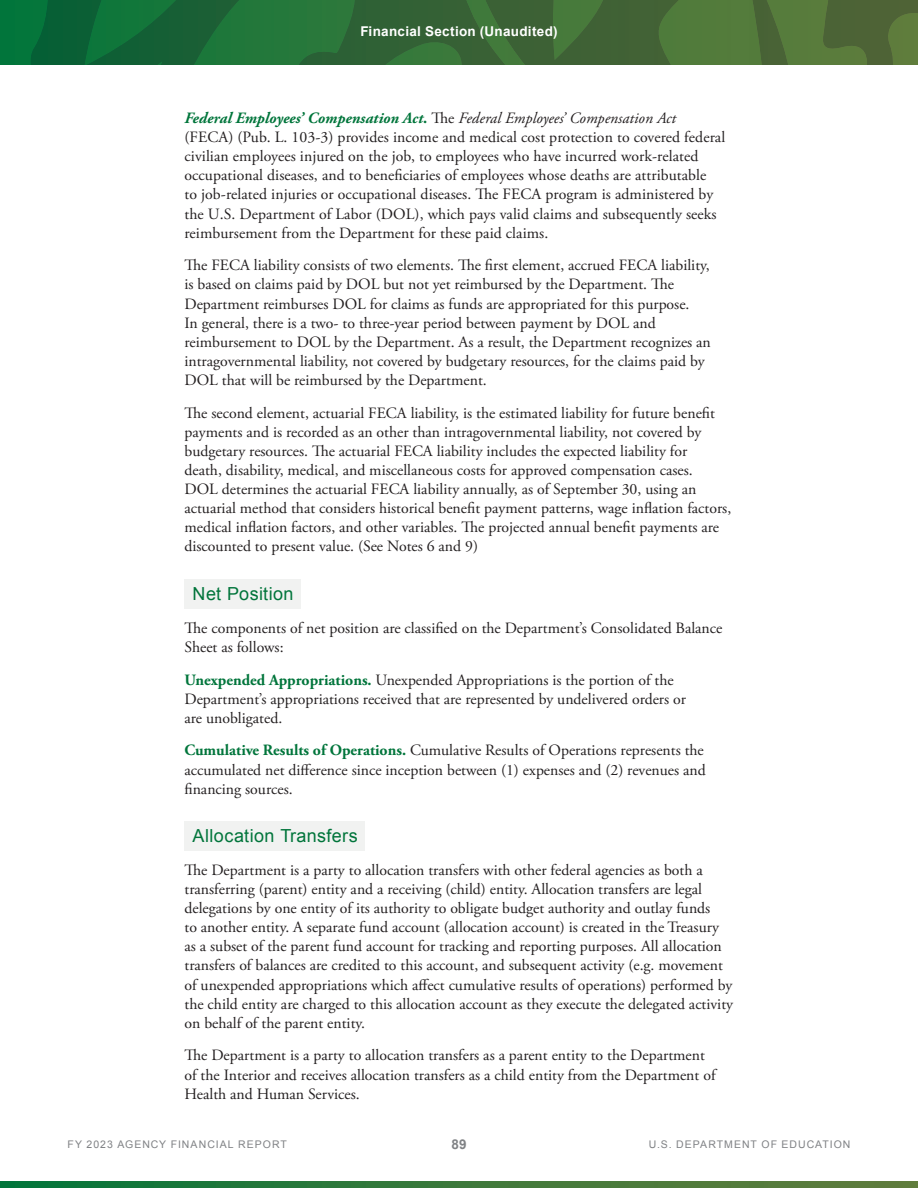
<style>
.page{position:relative;width:918px;height:1188px;background:#fff}
.page>*{position:absolute;margin:0;border:0;box-sizing:border-box;transform-origin:0 0}
.t1{font:18px "Arial";letter-spacing:.02em;color:#01753b}
.t2{font:15.75px/19px "Adobe Garamond Pro";color:#231f20}
.t3{font:700 13.5px "Arial";letter-spacing:.02em;color:#fff}
.t4{font:700 13.5px "Arial";color:#808285}
.t5{font:10.5px "Arial";letter-spacing:.095em;color:#808285}
.s1{font-weight:700;font-style:italic;color:#01753b}
.s2{font-weight:700;color:#01753b}
.s3{font-style:italic}
</style>
<div class="page">
<svg style="left:0;top:1181px;width:918px;height:7px;background:#36793b"></svg>
<svg style="left:0;top:0;width:918px;height:65px;background:#336c38"></svg>
<div style="left:184px;top:579px;width:117px;height:29px;background:#f1f2f1"></div>
<div style="left:184px;top:821px;width:181px;height:29px;background:#f1f2f1"></div>
<p class="t3" style="left:360px;top:23px;width:199px">Financial Section (Unaudited)</p>
<p class="t2" style="left:184px;top:109px;width:542px"><span class="s1">Federal Employees’ Compensation Act</span><span class="s2">.</span> The <span class="s3">Federal Employees’ Compensation Act </span>(FECA) (Pub. L. 103-3) provides income and medical cost protection to covered federal civilian employees injured on the job, to employees who have incurred work-related occupational diseases, and to beneficiaries of employees whose deaths are attributable<br>to job-related injuries or occupational diseases. The FECA program is administered by the U.S. Department of Labor (DOL), which pays valid claims and subsequently seeks reimbursement from the Department for these paid claims.</p>
<p class="t2" style="left:184px;top:256px;width:528px">The FECA liability consists of two elements. The first element, accrued FECA liability, is based on claims paid by DOL but not yet reimbursed by the Department. The Department reimburses DOL for claims as funds are appropriated for this purpose.<br>In general, there is a two- to three-year period between payment by DOL and reimbursement to DOL by the Department. As a result, the Department recognizes an intragovernmental liability, not covered by budgetary resources, for the claims paid by DOL that will be reimbursed by the Department.</p>
<p class="t2" style="left:184px;top:404px;width:548px">The second element, actuarial FECA liability, is the estimated liability for future benefit payments and is recorded as an other than intragovernmental liability, not covered by budgetary resources. The actuarial FECA liability includes the expected liability for<br>death, disability, medical, and miscellaneous costs for approved compensation cases.<br>DOL determines the actuarial FECA liability annually, as of September 30, using an actuarial method that considers historical benefit payment patterns, wage inflation factors, medical inflation factors, and other variables. The projected annual benefit payments are discounted to present value. (See Notes 6 and 9)</p>
<h4 class="t1" style="left:193px;top:582px;width:102px">Net Position</h4>
<p class="t2" style="left:184px;top:619px;width:539px">The components of net position are classified on the Department’s Consolidated Balance<br>Sheet as follows:</p>
<p class="t2" style="left:184px;top:670px;width:503px"><span class="s2">Unexpended Appropriations.</span> Unexpended Appropriations is the portion of the<br>Department’s appropriations received that are represented by undelivered orders or are unobligated.</p>
<p class="t2" style="left:184px;top:741px;width:523px"><span class="s2">Cumulative Results of Operations.</span> Cumulative Results of Operations represents the accumulated net difference since inception between (1) expenses and (2) revenues and financing sources.</p>
<h4 class="t1" style="left:193px;top:824px;width:167px">Allocation Transfers</h4>
<p class="t2" style="left:184px;top:861px;width:550px">The Department is a party to allocation transfers with other federal agencies as both a transferring (parent) entity and a receiving (child) entity. Allocation transfers are legal delegations by one entity of its authority to obligate budget authority and outlay funds<br>to another entity. A separate fund account (allocation account) is created in the Treasury as a subset of the parent fund account for tracking and reporting purposes. All allocation transfers of balances are credited to this account, and subsequent activity (e.g. movement of unexpended appropriations which affect cumulative results of operations) performed by the child entity are charged to this allocation account as they execute the delegated activity on behalf of the parent entity.</p>
<p class="t2" style="left:184px;top:1047px;width:533px">The Department is a party to allocation transfers as a parent entity to the Department of the Interior and receives allocation transfers as a child entity from the Department of<br>Health and Human Services.</p>
<p class="t5" style="left:68px;top:1137px;width:221px">FY 2023 AGENCY FINANCIAL REPORT</p>
<p class="t4" style="left:451px;top:1135px;width:17px">89</p>
<p class="t5" style="left:649px;top:1137px;width:203px">U.S. DEPARTMENT OF EDUCATION</p>
</div>
